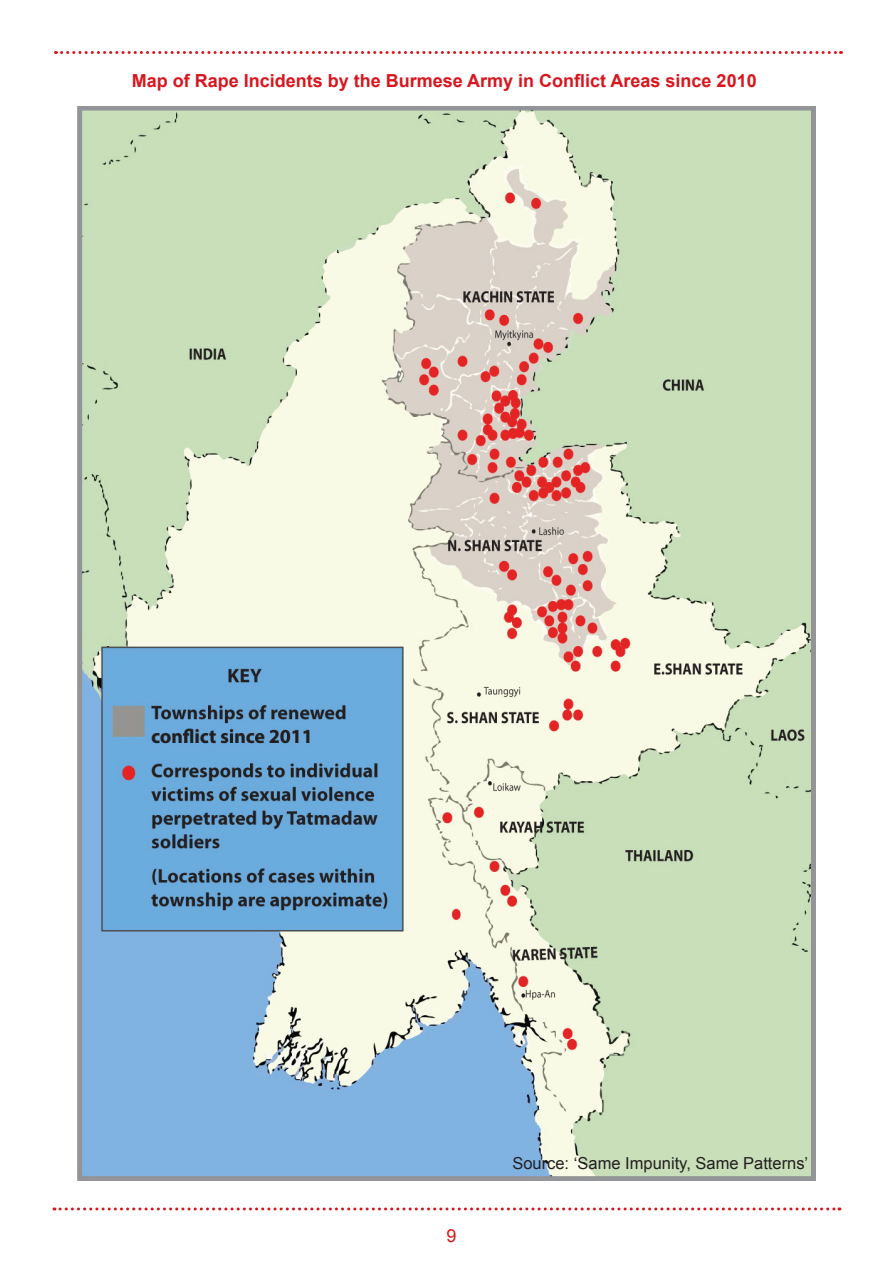
<style>
.page{position:relative;width:893px;height:1263px;background:#fff}
.page>*{position:absolute;margin:0;border:0;box-sizing:border-box;transform-origin:0 0}
.t1{font:700 18px "Arial";color:#d7171f}
.t2{font:18px "Arial";color:#d7171f}
.t3{font:16.5px "Arial";color:#231f20}
</style>
<div class="page">
<svg style="left:54px;top:1207px;width:786px;height:3px"></svg>
<svg style="left:56px;top:51px;width:785px;height:3px"></svg>
<img style="left:78px;top:106px;width:737px;height:1075px">
<p class="t1" style="left:132px;top:69px;width:626px">Map of Rape Incidents by the Burmese Army in Conflict Areas since 2010</p>
<p class="t2" style="left:446px;top:1224px;width:12px">9</p>
<p class="t3" style="left:512px;top:1152px;width:297px">Source: ‘Same Impunity, Same Patterns’</p>
</div>
